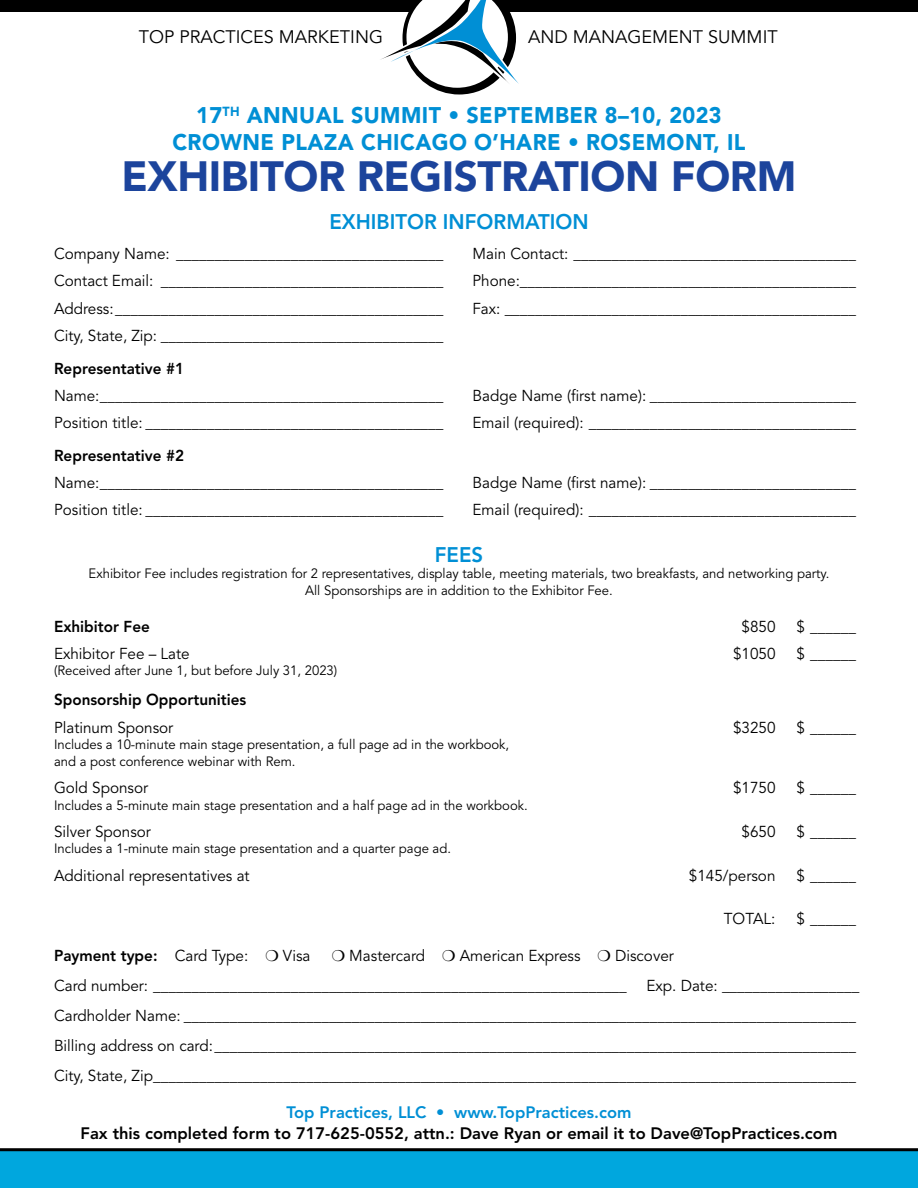
<style>
.page{position:relative;width:918px;height:1188px;background:#fff}
.page>*{position:absolute;margin:0;border:0;box-sizing:border-box;transform-origin:0 0}
.t1{font:900 42px "Avenir LT Std";letter-spacing:-.01em;color:#1c449c}
.t2{font:900 22.5px/27px "Avenir LT Std";letter-spacing:.02em;color:#008fd5;text-align:center;scale:.96 1}
.t3{font:800 21px "Avenir LT Std";color:#008fd5}
.t4{font:18px "Avenir LT Std";color:#000}
.t5{font:800 16.5px "Avenir LT Std";color:#000}
.t6{font:800 16.5px "Avenir LT Std";color:#008fd5}
.t7{font:15.75px/30px "Avenir LT Std";color:#000}
.t8{font:800 15.75px "Avenir LT Std";color:#000}
.t9{font:13.5px/16.5px "Avenir LT Std";color:#000;text-align:center}
.s1{font-weight:800}
</style>
<div class="page">
<div style="left:0;top:0;width:918px;height:12px;background:#000"></div>
<svg style="left:380px;top:0;width:139px;height:95px"></svg>
<div style="left:0;top:1149px;width:918px;height:39px;background:#00a7de"></div>
<hr style="left:0;top:1148px;width:918px;height:3px;background:#000">
<p class="t4" style="left:139px;top:26px;width:246px">TOP PRACTICES MARKETING</p>
<p class="t4" style="left:528px;top:26px;width:251px">AND MANAGEMENT SUMMIT</p>
<h2 class="t2" style="left:172px;top:102px;width:599px">17<sup>TH</sup> ANNUAL SUMMIT • SEPTEMBER 8–10, 2023<br>CROWNE PLAZA CHICAGO O’HARE • ROSEMONT, IL</h2>
<h1 class="t1" style="left:122px;top:151px;width:676px">EXHIBITOR REGISTRATION FORM</h1>
<h3 class="t3" style="left:329px;top:209px;width:261px">EXHIBITOR INFORMATION</h3>
<p class="t7" style="left:54px;top:239px;width:391px">Company Name: ___________________________________</p>
<p class="t7" style="left:472px;top:239px;width:385px">Main Contact: _____________________________________</p>
<p class="t7" style="left:54px;top:266px;width:391px">Contact Email: _____________________________________</p>
<p class="t7" style="left:472px;top:266px;width:385px">Phone:____________________________________________</p>
<p class="t7" style="left:54px;top:294px;width:391px">Address:___________________________________________</p>
<p class="t7" style="left:472px;top:294px;width:385px">Fax: ______________________________________________</p>
<p class="t7" style="left:54px;top:321px;width:391px">City, State, Zip: _____________________________________</p>
<p class="t8" style="left:54px;top:359px;width:132px">Representative #1</p>
<p class="t7" style="left:54px;top:381px;width:391px">Name:_____________________________________________</p>
<p class="t7" style="left:472px;top:381px;width:385px">Badge Name (first name): ___________________________</p>
<p class="t7" style="left:54px;top:408px;width:391px">Position title: _______________________________________</p>
<p class="t7" style="left:472px;top:408px;width:385px">Email (required): ___________________________________</p>
<p class="t8" style="left:54px;top:446px;width:132px">Representative #2</p>
<p class="t7" style="left:54px;top:468px;width:391px">Name:_____________________________________________</p>
<p class="t7" style="left:472px;top:468px;width:385px">Badge Name (first name): ___________________________</p>
<p class="t7" style="left:54px;top:495px;width:391px">Position title: _______________________________________</p>
<p class="t7" style="left:472px;top:495px;width:385px">Email (required): ___________________________________</p>
<h3 class="t3" style="left:435px;top:542px;width:50px">FEES</h3>
<p class="t9" style="left:89px;top:566px;width:742px">Exhibitor Fee includes registration for 2 representatives, display table, meeting materials, two breakfasts, and networking party.<br>All Sponsorships are in addition to the Exhibitor Fee.</p>
<p class="t8" style="left:54px;top:617px;width:97px">Exhibitor Fee</p>
<p class="t7" style="left:742px;top:612px;width:35px">$850</p>
<p class="t7" style="left:797px;top:612px;width:61px">$ ______</p>
<p class="t7" style="left:54px;top:639px;width:137px">Exhibitor Fee – Late</p>
<p class="t7" style="left:733px;top:639px;width:44px">$1050</p>
<p class="t7" style="left:797px;top:639px;width:61px">$ ______</p>
<p class="t9" style="left:54px;top:663px;width:285px">(Received after June 1, but before July 31, 2023)</p>
<p class="t8" style="left:54px;top:691px;width:194px">Sponsorship Opportunities</p>
<p class="t7" style="left:54px;top:713px;width:121px">Platinum Sponsor</p>
<p class="t7" style="left:733px;top:713px;width:44px">$3250</p>
<p class="t7" style="left:797px;top:713px;width:61px">$ ______</p>
<p class="t9" style="left:54px;top:737px;width:457px;text-align:left">Includes a 10-minute main stage presentation, a full page ad in the workbook, and a post conference webinar with Rem.</p>
<p class="t7" style="left:54px;top:773px;width:96px">Gold Sponsor</p>
<p class="t7" style="left:733px;top:773px;width:44px">$1750</p>
<p class="t7" style="left:797px;top:773px;width:61px">$ ______</p>
<p class="t9" style="left:54px;top:797px;width:475px">Includes a 5-minute main stage presentation and a half page ad in the workbook.</p>
<p class="t7" style="left:54px;top:817px;width:99px">Silver Sponsor</p>
<p class="t7" style="left:742px;top:817px;width:35px">$650</p>
<p class="t7" style="left:797px;top:817px;width:61px">$ ______</p>
<p class="t9" style="left:54px;top:841px;width:399px">Includes a 1-minute main stage presentation and a quarter page ad.</p>
<p class="t7" style="left:54px;top:861px;width:197px">Additional representatives at</p>
<p class="t7" style="left:689px;top:861px;width:88px">$145/person</p>
<p class="t7" style="left:797px;top:861px;width:61px">$ ______</p>
<p class="t7" style="left:724px;top:905px;width:53px">TOTAL:</p>
<p class="t7" style="left:797px;top:905px;width:61px">$ ______</p>
<p class="t7" style="left:54px;top:941px;width:258px"><span class="s1">Payment type:</span> Card Type: ❍ Visa</p>
<p class="t7" style="left:54px;top:941px;width:807px;text-indent:278px">❍ Mastercard ❍ American Express ❍ Discover<br>Card number: ______________________________________________________________ Exp. Date: __________________ Cardholder Name: ________________________________________________________________________________________ Billing address on card:____________________________________________________________________________________ City, State, Zip____________________________________________________________________________________________</p>
<p class="t6" style="left:287px;top:1102px;width:346px">Top Practices, LLC • www.TopPractices.com</p>
<p class="t5" style="left:81px;top:1123px;width:758px">Fax this completed form to 717-625-0552, attn.: Dave Ryan or email it to Dave@TopPractices.com</p>
</div>
